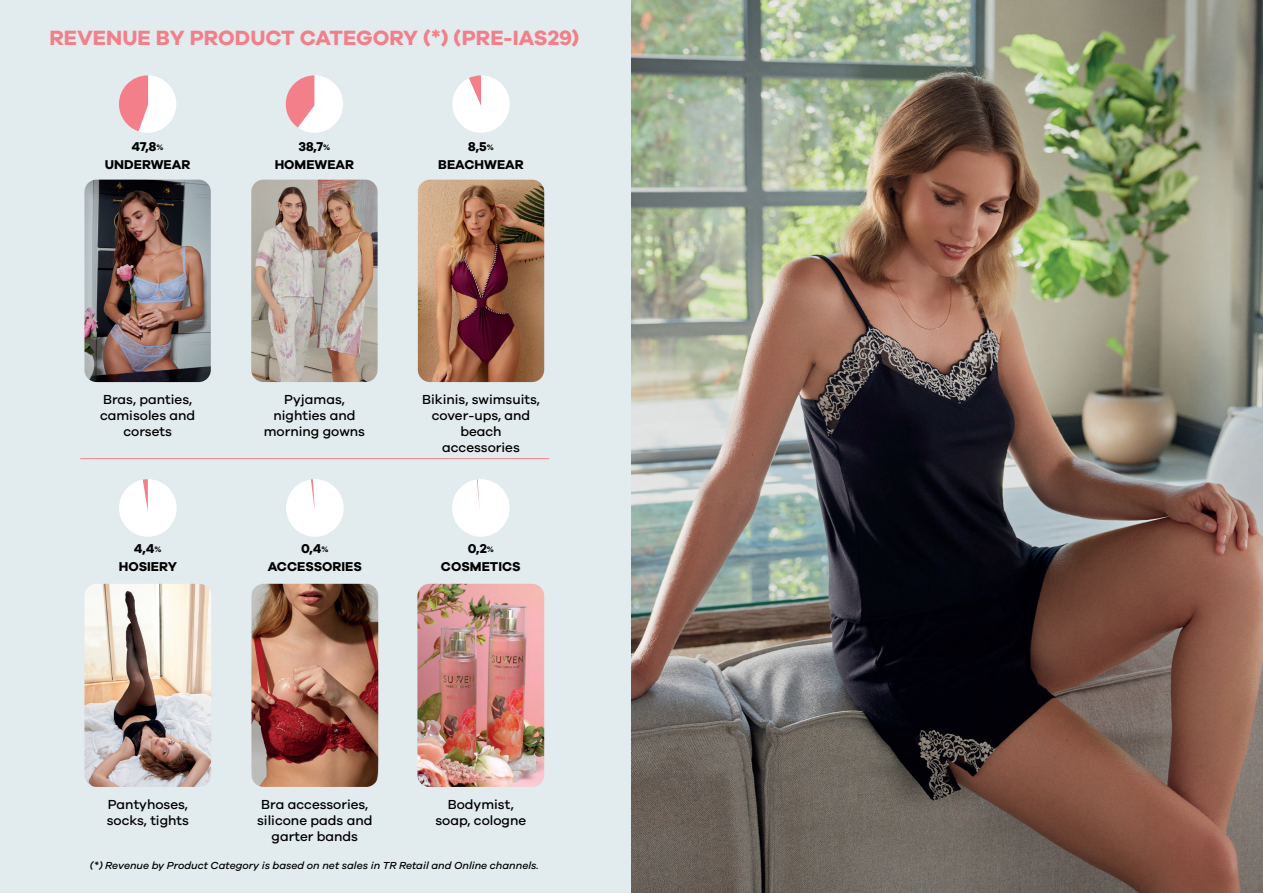
<style>
.page{position:relative;width:1263px;height:893px;background:#fff}
.page>*{position:absolute;margin:0;border:0;box-sizing:border-box;transform-origin:0 0}
.t1{font:700 21.3px "Galano Grotesque";color:#f27f8a}
.t2{font:500 13.5px/16.2px "Galano Grotesque";color:#000;text-align:center}
.t3{font:700 13.2px/17.5px "Galano Grotesque";color:#000;text-align:center}
.t4{font:italic 500 10.5px "Galano Grotesque";color:#000001}
.s1{font-size:8.1px}
</style>
<div class="page">
<div style="left:0;top:0;width:631px;height:893px;background:#e2ebed"></div>
<img style="left:631px;top:0;width:632px;height:893px">
<div style="left:119px;top:75px;width:57px;height:58px;background:#fff;border-radius:50%"></div>
<svg style="left:119px;top:75px;width:29px;height:56px"></svg>
<div style="left:286px;top:75px;width:57px;height:58px;background:#fff;border-radius:50%"></div>
<svg style="left:286px;top:75px;width:28px;height:52px"></svg>
<div style="left:452px;top:75px;width:58px;height:58px;background:#fff;border-radius:50%"></div>
<svg style="left:469px;top:75px;width:12px;height:30px"></svg>
<img style="left:84px;top:180px;width:127px;height:202px">
<img style="left:251px;top:180px;width:127px;height:202px">
<img style="left:418px;top:180px;width:126px;height:202px">
<div style="left:119px;top:479px;width:58px;height:58px;background:#fff;border-radius:50%"></div>
<svg style="left:143px;top:479px;width:5px;height:32px"></svg>
<div style="left:286px;top:479px;width:58px;height:58px;background:#fff;border-radius:50%"></div>
<svg style="left:311px;top:479px;width:4px;height:31px"></svg>
<div style="left:452px;top:479px;width:58px;height:58px;background:#fff;border-radius:50%"></div>
<svg style="left:477px;top:479px;width:3px;height:29px"></svg>
<img style="left:84px;top:584px;width:127px;height:203px">
<img style="left:251px;top:584px;width:127px;height:203px">
<img style="left:417px;top:584px;width:127px;height:203px">
<hr style="left:80px;top:458px;width:469px;height:1px;background:#f27f8a">
<h1 class="t1" style="left:49px;top:25px;width:531px">REVENUE BY PRODUCT CATEGORY (*) (PRE-IAS29)</h1>
<p class="t3" style="left:132px;top:138px;width:33px">47,8<span class="s1">%</span></p>
<p class="t3" style="left:275px;top:138px;width:81px">38,7<span class="s1">%<br></span>HOMEWEAR</p>
<p class="t3" style="left:438px;top:138px;width:87px">8,5<span class="s1">%<br></span>BEACHWEAR</p>
<p class="t3" style="left:105px;top:155px;width:87px">UNDERWEAR</p>
<p class="t2" style="left:100px;top:391px;width:97px">Bras, panties, camisoles and corsets</p>
<p class="t2" style="left:264px;top:391px;width:103px">Pyjamas, nighties and morning gowns</p>
<p class="t2" style="left:422px;top:391px;width:119px">Bikinis, swimsuits, cover-ups, and beach accessories</p>
<p class="t3" style="left:119px;top:539px;width:60px">4,4<span class="s1">%<br></span>HOSIERY</p>
<p class="t3" style="left:268px;top:539px;width:96px">0,4<span class="s1">%<br></span>ACCESSORIES</p>
<p class="t3" style="left:441px;top:539px;width:81px">0,2<span class="s1">%<br></span>COSMETICS</p>
<p class="t2" style="left:107px;top:795px;width:84px;text-align:left">Pantyhoses, socks, tights</p>
<p class="t2" style="left:257px;top:795px;width:117px">Bra accessories, silicone pads and garter bands</p>
<p class="t2" style="left:435px;top:795px;width:92px">Bodymist, soap, cologne</p>
<p class="t4" style="left:90px;top:860px;width:451px">(*) Revenue by Product Category is based on net sales in TR Retail and Online channels.</p>
</div>
